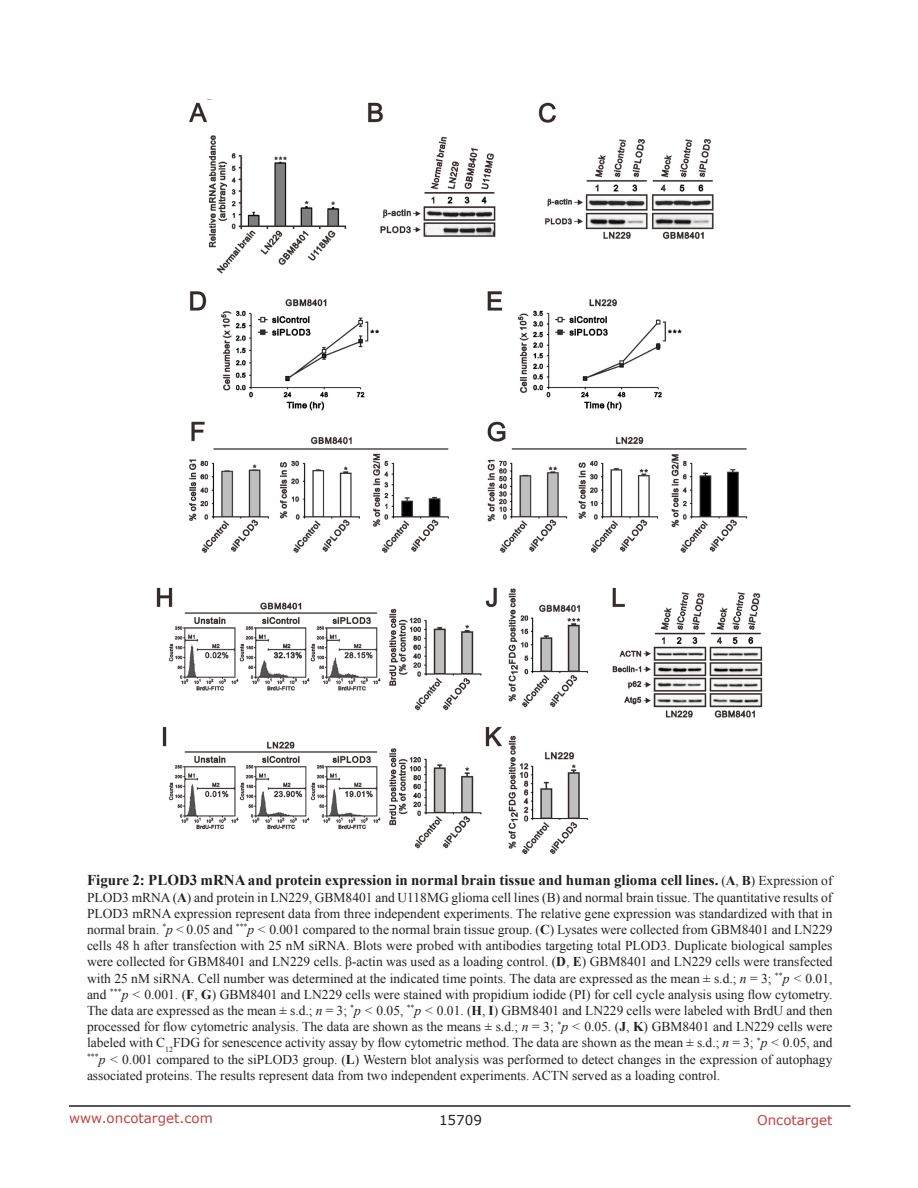
<style>
.page{position:relative;width:918px;height:1188px;background:#fff}
.page>*{position:absolute;margin:0;border:0;box-sizing:border-box;transform-origin:0 0}
.Figuretrx{font:700 15px "Times New Roman";color:#231f20}
.Figuretrx-2{font:13.5px/16.2px "Times New Roman";color:#231f20;text-align:justify}
.t1{font:13.5px "Verdana";color:#c24141}
.t2{font:13.5px "Verdana";color:#231f20}
.s1{font-weight:400;font-size:13.5px}
.s2{font-size:13.5px}
.s3{font-weight:700}
.s4{font-style:italic}
</style>
<div class="page">
<hr style="left:69px;top:1105px;width:781px;height:2px;background:#231f20">
<img style="left:157px;top:102px;width:606px;height:751px">
<p class="Figuretrx" style="left:87px;top:870px;width:747px">Figure 2: PLOD3 mRNA and protein expression in normal brain tissue and human glioma cell lines. <span class="s1">(</span><span class="s2">A</span><span class="s1">,</span> <span class="s2">B</span><span class="s1">) Expression of</span></p>
<p class="Figuretrx-2" style="left:87px;top:889px;width:747px">PLOD3 mRNA (<span class="s3">A</span>) and protein in LN229, GBM8401 and U118MG glioma cell lines (B) and normal brain tissue. The quantitative results of PLOD3 mRNA expression represent data from three independent experiments. The relative gene expression was standardized with that in normal brain. <sup>*</sup><span class="s4">p</span> &lt; 0.05 and <sup>***</sup><span class="s4">p &lt;</span> 0.001 compared to the normal brain tissue group. (<span class="s3">C</span>) Lysates were collected from GBM8401 and LN229 cells 48 h after transfection with 25 nM siRNA. Blots were probed with antibodies targeting total PLOD3. Duplicate biological samples were collected for GBM8401 and LN229 cells. β-actin was used as a loading control. (<span class="s3">D</span>, <span class="s3">E</span>) GBM8401 and LN229 cells were transfected with 25 nM siRNA. Cell number was determined at the indicated time points. The data are expressed as the mean ± s.d.; <span class="s4">n</span> = 3; <sup>**</sup><span class="s4">p &lt;</span> 0.01, and <sup>***</sup><span class="s4">p &lt;</span> 0.001. (<span class="s3">F</span>, <span class="s3">G</span>) GBM8401 and LN229 cells were stained with propidium iodide (PI) for cell cycle analysis using flow cytometry.<br>The data are expressed as the mean ± s.d.; <span class="s4">n</span> = 3; <sup>*</sup><span class="s4">p &lt;</span> 0.05, <sup>**</sup><span class="s4">p &lt;</span> 0.01. (<span class="s3">H</span>, <span class="s3">I</span>) GBM8401 and LN229 cells were labeled with BrdU and then processed for flow cytometric analysis. The data are shown as the means ± s.d.; <span class="s4">n</span> = 3; <sup>*</sup><span class="s4">p &lt;</span> 0.05. (<span class="s3">J</span>, <span class="s3">K</span>) GBM8401 and LN229 cells were labeled with C<sub>12</sub>FDG for senescence activity assay by flow cytometric method. The data are shown as the mean ± s.d.; <span class="s4">n</span> = 3; <sup>*</sup><span class="s4">p &lt;</span> 0.05, and <sup>***</sup><span class="s4">p &lt;</span> 0.001 compared to the siPLOD3 group. (<span class="s3">L</span>) Western blot analysis was performed to detect changes in the expression of autophagy associated proteins. The results represent data from two independent experiments. ACTN served as a loading control.</p>
<p class="t1" style="left:69px;top:1109px;width:145px">www.oncotarget.com</p>
<p class="t2" style="left:439px;top:1111px;width:44px">15709</p>
<p class="t1" style="left:757px;top:1111px;width:77px">Oncotarget</p>
</div>
